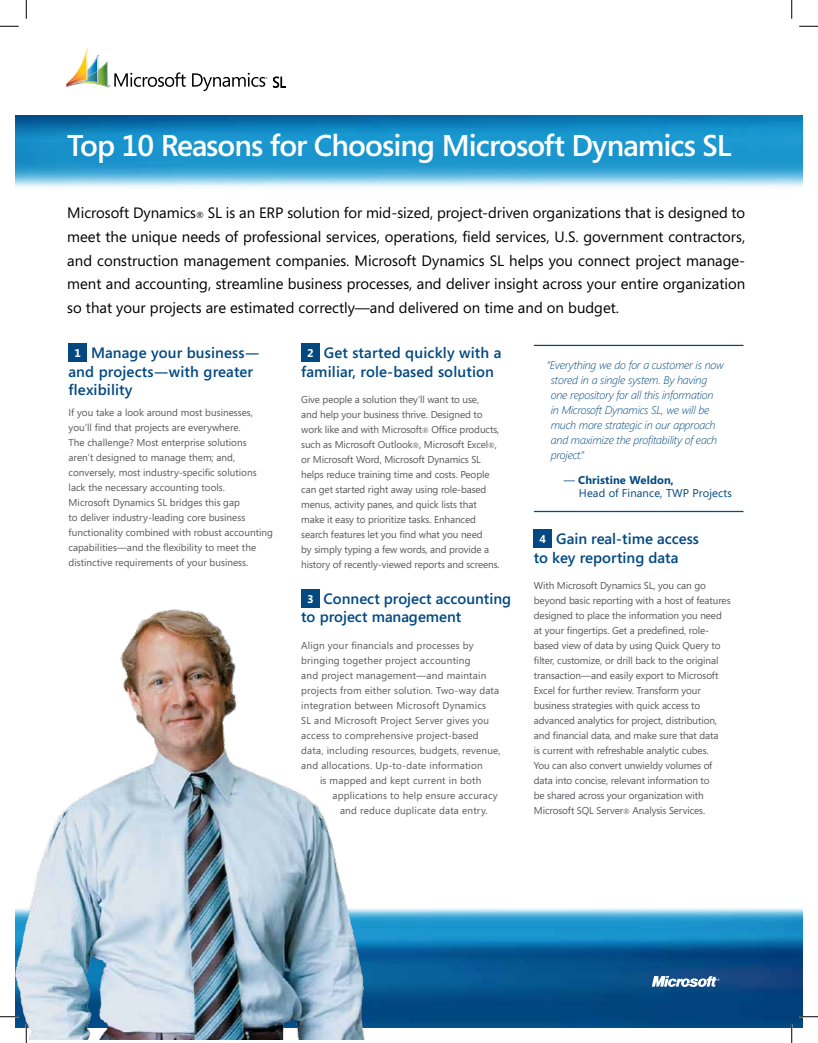
<style>
.page{position:relative;width:818px;height:1043px;background:#fff}
.page>*{position:absolute;margin:0;border:0;box-sizing:border-box;transform-origin:0 0}
.t1{font:600 30px "Segoe";letter-spacing:-.03em;color:#fff}
.t2{font:15px/23.8px "Segoe";color:#000;text-align:justify}
.t3{font:600 15px/18.8px "Segoe";color:#024981}
.t4{font:600 15px/18.8px "Segoe";letter-spacing:.01em;color:#024981}
.t5{font:italic 300 11.25px/15px "Segoe";letter-spacing:-.02em;color:#024981}
.t6{font:11.25px/13.8px "Segoe";letter-spacing:.01em;color:#024981}
.t7{font:10px/15px "Segoe";letter-spacing:-.01em;color:#58595b}
.t8{font:10px "Segoe";letter-spacing:.02em;color:#58595b}
.s1{font-size:8.75px}
.s2{font-weight:700;font-size:11.25px;color:#fff}
.s3{font-size:7.5px}
.s4{font-weight:700}
</style>
<div class="page">
<img style="left:15px;top:115px;width:787px;height:73px">
<img style="left:15px;top:908px;width:787px;height:120px">
<svg style="left:651px;top:975px;width:68px;height:12px"></svg>
<div style="left:69px;top:344px;width:18px;height:18px;background:#024981"></div>
<div style="left:301px;top:344px;width:18px;height:18px;background:#024981"></div>
<div style="left:301px;top:589px;width:18px;height:18px;background:#024981"></div>
<div style="left:534px;top:530px;width:18px;height:18px;background:#024981"></div>
<hr style="left:534px;top:345px;width:209px;height:1px;background:#024981">
<hr style="left:534px;top:511px;width:209px;height:1px;background:#024981">
<svg style="left:273px;top:77px;width:13px;height:11px"></svg>
<svg style="left:192px;top:73px;width:75px;height:18px"></svg>
<svg style="left:66px;top:48px;width:120px;height:40px"></svg>
<img style="left:16px;top:609px;width:352px;height:430px">
<svg style="left:0;top:25px;width:19px;height:2px"></svg>
<svg style="left:799px;top:25px;width:19px;height:2px"></svg>
<svg style="left:0;top:1015px;width:19px;height:2px"></svg>
<svg style="left:799px;top:1015px;width:19px;height:2px"></svg>
<svg style="left:25px;top:0;width:2px;height:19px"></svg>
<svg style="left:25px;top:1024px;width:2px;height:18px"></svg>
<svg style="left:791px;top:0;width:1px;height:19px"></svg>
<svg style="left:790px;top:1024px;width:2px;height:18px"></svg>
<h1 class="t1" style="left:67px;top:128px;width:665px">Top 10 Reasons for Choosing Microsoft Dynamics SL</h1>
<p class="t2" style="left:67px;top:200px;width:679px">Microsoft Dynamics<span class="s1">®</span> SL is an ERP solution for mid-sized, project-driven organizations that is designed to meet the unique needs of professional services, operations, field services, U.S. government contractors, and construction management companies. Microsoft Dynamics SL helps you connect project manage&shy;ment and accounting, streamline business processes, and deliver insight across your entire organization so that your projects are estimated correctly—and delivered on time and on budget.</p>
<h2 class="t4" style="left:69px;top:343px;width:193px;text-indent:6px"><span class="s2">1</span> Manage your business— and projects—with greater flexibility</h2>
<p class="t7" style="left:69px;top:405px;width:206px">If you take a look around most businesses, you’ll find that projects are everywhere.<br>The challenge? Most enterprise solutions aren’t designed to manage them; and, conversely, most industry-specific solutions lack the necessary accounting tools.<br>Microsoft Dynamics SL bridges this gap<br>to deliver industry-leading core business functionality combined with robust accounting capabilities—and the flexibility to meet the distinctive requirements of your business.</p>
<h2 class="t3" style="left:301px;top:343px;width:201px;text-align:center"><span class="s2">2</span> Get started quickly with a familiar, role-based solution</h2>
<p class="t7" style="left:301px;top:392px;width:200px">Give people a solution they’ll want to use,<br>and help your business thrive. Designed to work like and with Microsoft<span class="s3">®</span> Office products, such as Microsoft Outlook<span class="s3">®</span>, Microsoft Excel<span class="s3">®</span>, or Microsoft Word, Microsoft Dynamics SL helps reduce training time and costs. People can get started right away using role-based menus, activity panes, and quick lists that make it easy to prioritize tasks. Enhanced search features let you find what you need<br>by simply typing a few words, and provide a history of recently-viewed reports and screens.</p>
<h2 class="t3" style="left:301px;top:589px;width:211px;text-indent:6px"><span class="s2">3</span> Connect project accounting to project management</h2>
<p class="t8" style="left:301px;top:638px;width:174px">Align your financials and processes by</p>
<p class="t8" style="left:301px;top:653px;width:171px">bringing together project accounting</p>
<p class="t8" style="left:301px;top:668px;width:187px">and project management—and maintain</p>
<p class="t8" style="left:301px;top:683px;width:199px">projects from either solution. Two-way data</p>
<p class="t8" style="left:301px;top:698px;width:186px">integration between Microsoft Dynamics</p>
<p class="t8" style="left:301px;top:713px;width:189px">SL and Microsoft Project Server gives you</p>
<p class="t8" style="left:301px;top:728px;width:179px">access to comprehensive project-based</p>
<p class="t8" style="left:301px;top:743px;width:201px">data, including resources, budgets, revenue,</p>
<p class="t8" style="left:301px;top:758px;width:183px">and allocations. Up-to-date information</p>
<p class="t8" style="left:320px;top:773px;width:163px">is mapped and kept current in both</p>
<p class="t8" style="left:332px;top:788px;width:167px">applications to help ensure accuracy</p>
<p class="t8" style="left:340px;top:803px;width:149px">and reduce duplicate data entry.</p>
<p class="t5" style="left:551px;top:357px;width:174px;text-indent:-5px">“Everything we do for a customer is now stored in a single system. By having one repository for all this information in Microsoft Dynamics SL, we will be much more strategic in our approach and maximize the profitability of each project.”</p>
<p class="t6" style="left:579px;top:472px;width:154px;text-indent:-15px">— <span class="s4">Christine Weldon,<br></span>Head of Finance, TWP Projects</p>
<h2 class="t3" style="left:534px;top:529px;width:166px;text-indent:6px"><span class="s2">4</span> Gain real-time access to key reporting data</h2>
<p class="t7" style="left:534px;top:578px;width:198px">With Microsoft Dynamics SL, you can go beyond basic reporting with a host of features designed to place the information you need at your fingertips. Get a predefined, role&shy;based view of data by using Quick Query to filter, customize, or drill back to the original transaction—and easily export to Microsoft Excel for further review. Transform your business strategies with quick access to advanced analytics for project, distribution, and financial data, and make sure that data<br>is current with refreshable analytic cubes.<br>You can also convert unwieldy volumes of data into concise, relevant information to<br>be shared across your organization with Microsoft SQL Server<span class="s3">®</span> Analysis Services.</p>
</div>
